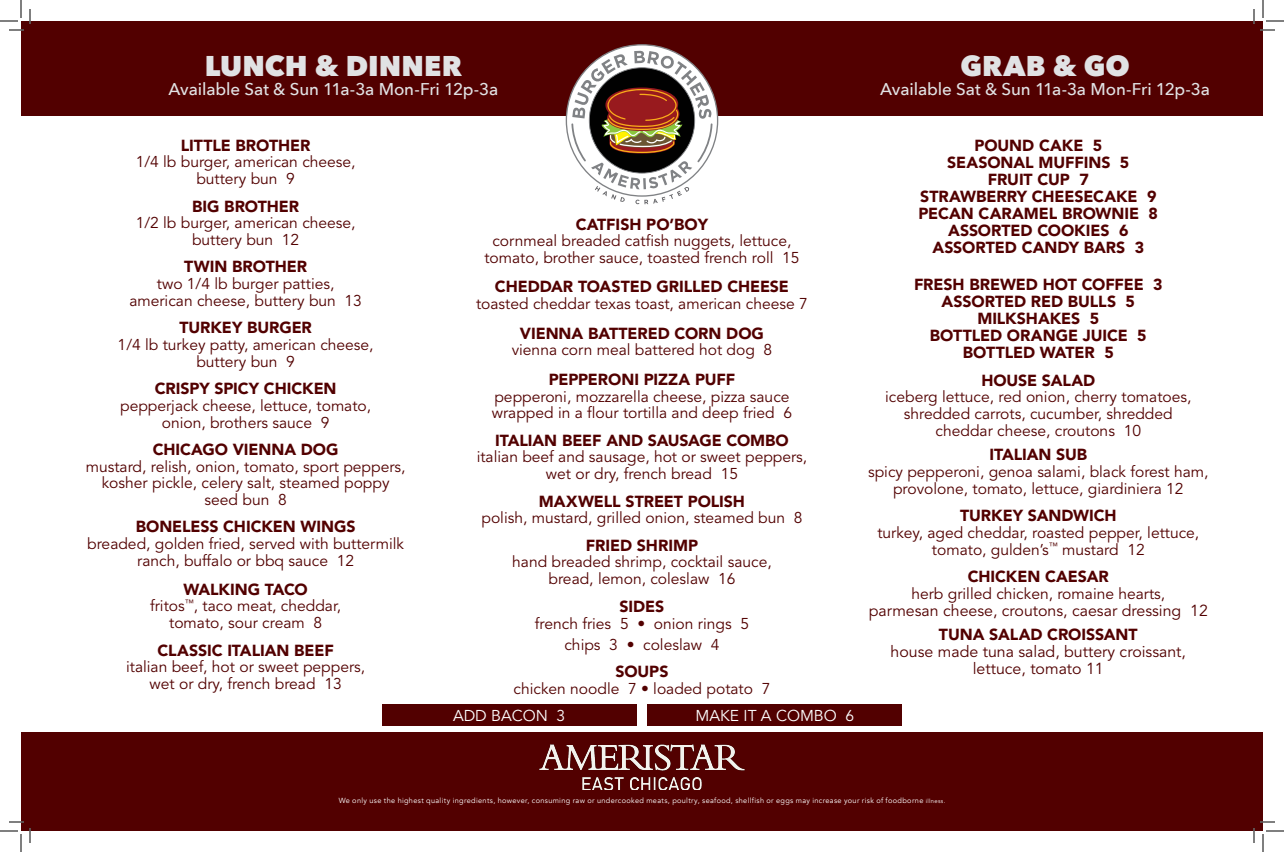
<style>
.page{position:relative;width:1284px;height:852px;background:#fff}
.page>*{position:absolute;margin:0;border:0;box-sizing:border-box;transform-origin:0 0}
.Paragraph_Style_1{font:800 28.5px "Avenir Next";color:#e1e2e4}
.Paragraph_Style_1-2{font:500 17px "Avenir Next";letter-spacing:-.005em;color:#e1e2e4}
.Paragraph_Style_2{font:900 15.9px/17.1px "Avenir LT Std";letter-spacing:-.005em;color:#520000;text-align:center}
.Paragraph_Style_1-3{font:900 15.9px/17.1px "Avenir LT Std";letter-spacing:-.005em;color:#520000;text-align:center}
.Paragraph_Style_1-4{font:15.9px/24.2px "Avenir LT Std";color:#520000;text-align:center}
.Paragraph_Style_1-5{font:15.6px/16.7px "Avenir LT Std";color:#520000;text-align:center}
.Paragraph_Style_1-6{font:15.6px "Avenir LT Std";color:#fff}
.t1{font:7.4px "Avenir";letter-spacing:.045em;color:#fff}
.s1{font-weight:900}
.s2{font-size:5.9px}
</style>
<div class="page">
<div style="left:21px;top:21px;width:1242px;height:95px;background:#520000"></div>
<div style="left:21px;top:732px;width:1242px;height:99px;background:#520000"></div>
<img style="left:539px;top:744px;width:206px;height:45px">
<div style="left:648px;top:705px;width:254px;height:21px;background:#520000"></div>
<div style="left:382px;top:705px;width:254px;height:21px;background:#520000"></div>
<svg style="left:566px;top:44px;width:152px;height:160px"></svg>
<svg style="left:0;top:0;width:31px;height:31px"></svg>
<svg style="left:0;top:821px;width:31px;height:31px"></svg>
<svg style="left:1253px;top:0;width:31px;height:31px"></svg>
<svg style="left:1253px;top:821px;width:31px;height:31px"></svg>
<p class="Paragraph_Style_1" style="left:205px;top:48px;width:259px">LUNCH &amp; DINNER</p>
<p class="Paragraph_Style_1-2" style="left:168px;top:74px;width:331px">Available Sat &amp; Sun 11a-3a Mon-Fri 12p-3a</p>
<p class="Paragraph_Style_1" style="left:960px;top:48px;width:171px">GRAB &amp; GO</p>
<p class="Paragraph_Style_1-2" style="left:880px;top:74px;width:331px">Available Sat &amp; Sun 11a-3a Mon-Fri 12p-3a</p>
<p class="Paragraph_Style_2" style="left:181px;top:137px;width:131px">LITTLE BROTHER</p>
<p class="Paragraph_Style_1-5" style="left:136px;top:154px;width:221px">1/4 lb burger, american cheese, buttery bun 9</p>
<p class="Paragraph_Style_2" style="left:192px;top:197px;width:109px">BIG BROTHER</p>
<p class="Paragraph_Style_1-5" style="left:136px;top:215px;width:221px">1/2 lb burger, american cheese,</p>
<p class="Paragraph_Style_1-5" style="left:192px;top:232px;width:109px">buttery bun 12</p>
<p class="Paragraph_Style_2" style="left:184px;top:258px;width:124px">TWIN BROTHER</p>
<p class="Paragraph_Style_1-5" style="left:129px;top:276px;width:234px">two 1/4 lb burger patties, american cheese, buttery bun 13</p>
<p class="Paragraph_Style_2" style="left:179px;top:319px;width:134px">TURKEY BURGER</p>
<p class="Paragraph_Style_1-5" style="left:118px;top:337px;width:258px">1/4 lb turkey patty, american cheese, buttery bun 9</p>
<p class="Paragraph_Style_2" style="left:155px;top:380px;width:183px">CRISPY SPICY CHICKEN</p>
<p class="Paragraph_Style_1-5" style="left:120px;top:397px;width:253px">pepperjack cheese, lettuce, tomato, onion, brothers sauce 9</p>
<p class="Paragraph_Style_2" style="left:153px;top:441px;width:187px">CHICAGO VIENNA DOG</p>
<p class="Paragraph_Style_1-5" style="left:86px;top:458px;width:321px">mustard, relish, onion, tomato, sport peppers, kosher pickle, celery salt, steamed poppy</p>
<p class="Paragraph_Style_1-5" style="left:205px;top:492px;width:84px">seed bun 8</p>
<p class="Paragraph_Style_2" style="left:136px;top:518px;width:221px">BONELESS CHICKEN WINGS</p>
<p class="Paragraph_Style_1-5" style="left:87px;top:536px;width:318px">breaded, golden fried, served with buttermilk ranch, buffalo or bbq sauce 12</p>
<p class="Paragraph_Style_1-3" style="left:183px;top:581px;width:126px">WALKING TACO</p>
<p class="Paragraph_Style_1-5" style="left:150px;top:598px;width:193px">fritos<sup>™</sup>, taco meat, cheddar, tomato, sour cream 8</p>
<p class="Paragraph_Style_2" style="left:157px;top:641px;width:178px">CLASSIC ITALIAN BEEF</p>
<p class="Paragraph_Style_1-5" style="left:126px;top:659px;width:241px">italian beef, hot or sweet peppers, wet or dry, french bread 13</p>
<p class="Paragraph_Style_1-3" style="left:576px;top:215px;width:134px">CATFISH PO’BOY</p>
<p class="Paragraph_Style_1-5" style="left:484px;top:233px;width:317px">cornmeal breaded catfish nuggets, lettuce, tomato, brother sauce, toasted french roll 15</p>
<p class="Paragraph_Style_1-3" style="left:495px;top:278px;width:296px">CHEDDAR TOASTED GRILLED CHEESE</p>
<p class="Paragraph_Style_1-5" style="left:476px;top:296px;width:333px">toasted cheddar texas toast, american cheese 7</p>
<p class="Paragraph_Style_1-3" style="left:520px;top:325px;width:246px">VIENNA BATTERED CORN DOG</p>
<p class="Paragraph_Style_1-5" style="left:512px;top:342px;width:262px">vienna corn meal battered hot dog 8</p>
<p class="Paragraph_Style_1-3" style="left:549px;top:371px;width:188px">PEPPERONI PIZZA PUFF</p>
<p class="Paragraph_Style_1-5" style="left:492px;top:388px;width:302px;text-align:left">pepperoni, mozzarella cheese, pizza sauce wrapped in a flour tortilla and deep fried 6</p>
<p class="Paragraph_Style_2" style="left:495px;top:432px;width:295px">ITALIAN BEEF AND SAUSAGE COMBO</p>
<p class="Paragraph_Style_1-5" style="left:477px;top:449px;width:332px">italian beef and sausage, hot or sweet peppers, wet or dry, french bread 15</p>
<p class="Paragraph_Style_2" style="left:539px;top:492px;width:208px">MAXWELL STREET POLISH</p>
<p class="Paragraph_Style_1-5" style="left:481px;top:510px;width:323px">polish, mustard, grilled onion, steamed bun 8</p>
<p class="Paragraph_Style_2" style="left:586px;top:536px;width:114px">FRIED SHRIMP</p>
<p class="Paragraph_Style_1-5" style="left:512px;top:554px;width:261px">hand breaded shrimp, cocktail sauce, bread, lemon, coleslaw 16</p>
<p class="Paragraph_Style_1-3" style="left:620px;top:598px;width:46px">SIDES</p>
<p class="Paragraph_Style_1-5" style="left:535px;top:616px;width:216px">french fries 5 • onion rings 5</p>
<p class="Paragraph_Style_1-5" style="left:564px;top:637px;width:157px">chips 3 • coleslaw 4</p>
<p class="Paragraph_Style_1-3" style="left:616px;top:663px;width:54px">SOUPS</p>
<p class="Paragraph_Style_1-5" style="left:514px;top:681px;width:258px">chicken noodle 7 • loaded potato 7</p>
<p class="Paragraph_Style_1-6" style="left:453px;top:706px;width:114px">ADD BACON 3</p>
<p class="Paragraph_Style_1-6" style="left:695px;top:706px;width:160px">MAKE IT A COMBO 6</p>
<p class="Paragraph_Style_1-3" style="left:919px;top:137px;width:241px">POUND CAKE 5<br>SEASONAL MUFFINS 5<br>FRUIT CUP 7<br>STRAWBERRY CHEESECAKE 9<br>PECAN CARAMEL BROWNIE 8<br>ASSORTED COOKIES 6<br>ASSORTED CANDY BARS 3</p>
<p class="Paragraph_Style_2" style="left:914px;top:276px;width:250px">FRESH BREWED HOT COFFEE 3<br>ASSORTED RED BULLS 5<br>MILKSHAKES 5<br>BOTTLED ORANGE JUICE 5<br>BOTTLED WATER 5</p>
<p class="Paragraph_Style_2" style="left:981px;top:372px;width:115px">HOUSE SALAD</p>
<p class="Paragraph_Style_1-5" style="left:885px;top:389px;width:308px">iceberg lettuce, red onion, cherry tomatoes, shredded carrots, cucumber, shredded cheddar cheese, croutons 10</p>
<p class="Paragraph_Style_1-3" style="left:989px;top:446px;width:99px">ITALIAN SUB</p>
<p class="Paragraph_Style_1-5" style="left:868px;top:464px;width:342px">spicy pepperoni, genoa salami, black forest ham, provolone, tomato, lettuce, giardiniera 12</p>
<p class="Paragraph_Style_2" style="left:960px;top:507px;width:158px">TURKEY SANDWICH</p>
<p class="Paragraph_Style_1-5" style="left:877px;top:525px;width:323px">turkey, aged cheddar, roasted pepper, lettuce, tomato, gulden’s<sup>™</sup> mustard 12</p>
<p class="Paragraph_Style_2" style="left:968px;top:568px;width:143px">CHICKEN CAESAR</p>
<p class="Paragraph_Style_1-5" style="left:911px;top:585px;width:255px">herb grilled chicken, romaine hearts,</p>
<p class="Paragraph_Style_1-4" style="left:869px;top:599px;width:341px">parmesan cheese, croutons, caesar dressing 12<br><span class="s1">TUNA SALAD CROISSANT</span></p>
<p class="Paragraph_Style_1-4" style="left:891px;top:644px;width:297px;line-height:17.1px">house made tuna salad, buttery croissant, lettuce, tomato 11</p>
<p class="t1" style="left:339px;top:796px;width:608px">We only use the highest quality ingredients, however, consuming raw or undercooked meats, poultry, seafood, shellfish or eggs may increase your risk of foodborne <span class="s2">illness.</span></p>
</div>
